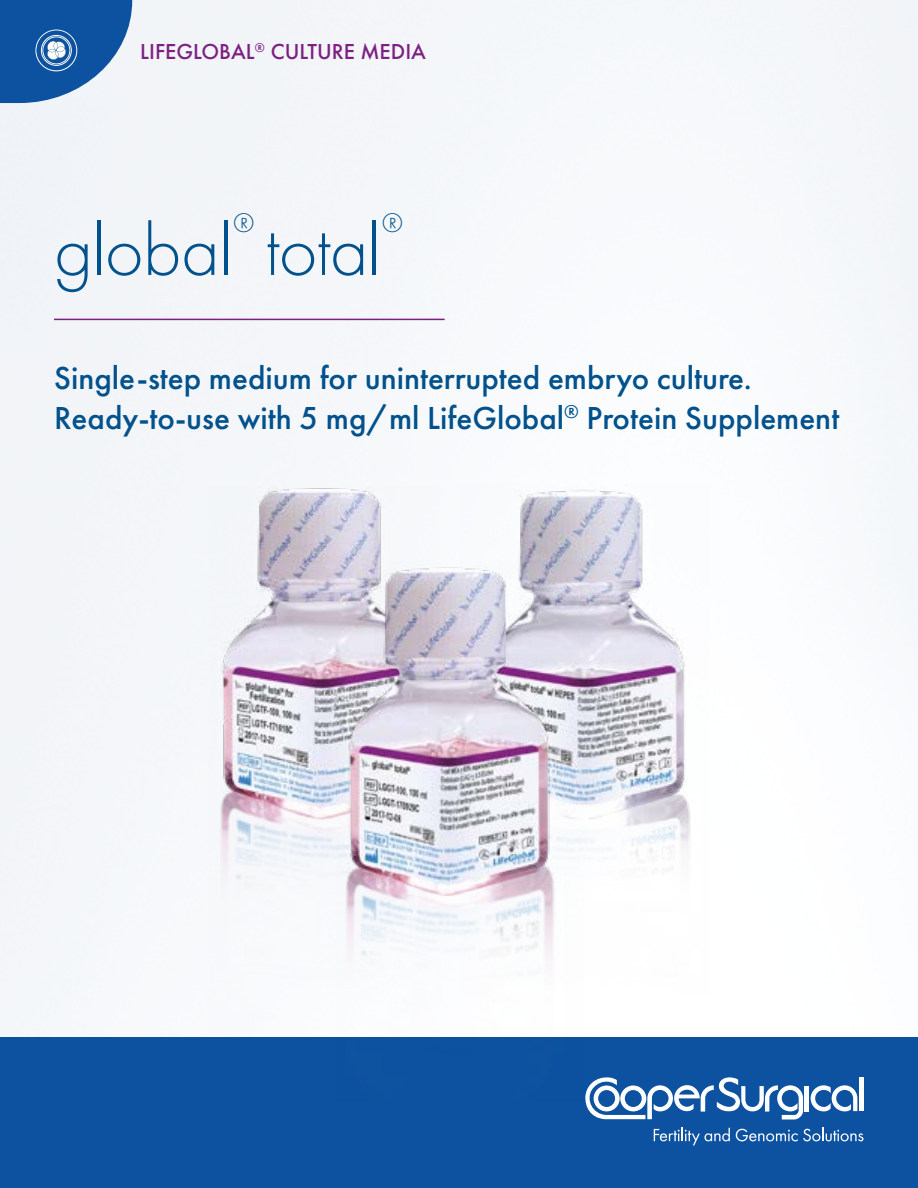
<style>
.page{position:relative;width:918px;height:1188px;background:#fff}
.page>*{position:absolute;margin:0;border:0;box-sizing:border-box;transform-origin:0 0}
.t1{font:300 75px "Futura PT";letter-spacing:-.015em;color:#00518c}
.t2{font:500 33px/39.6px "Futura PT";color:#00518c}
.t3{font:300 28.05px "Futura PT";color:#00518c}
.t4{font:500 22.5px "Futura PT";color:#7d2082}
</style>
<div class="page">
<svg style="left:0;top:0;width:132px;height:103px"></svg>
<div style="left:0;top:1037px;width:918px;height:151px;background:#0d52a0"></div>
<hr style="left:805px;top:1086px;width:4px;height:25px;background:#fff">
<svg style="left:811px;top:1085px;width:46px;height:26px"></svg>
<hr style="left:860px;top:1077px;width:4px;height:34px;background:#fff">
<svg style="left:585px;top:1077px;width:218px;height:43px"></svg>
<svg style="left:654px;top:1128px;width:76px;height:17px"></svg>
<svg style="left:736px;top:1128px;width:127px;height:13px"></svg>
<img style="left:461px;top:483px;width:248px;height:398px">
<img style="left:209px;top:486px;width:231px;height:546px">
<img style="left:336px;top:562px;width:249px;height:475px">
<hr style="left:54px;top:319px;width:391px;height:1px;background:#7d2082">
<p class="t4" style="left:140px;top:38px;width:287px">LIFEGLOBAL<sup>®</sup> CULTURE MEDIA</p>
<p class="t3" style="left:234px;top:207px;width:22px">®</p>
<p class="t3" style="left:382px;top:207px;width:22px">®</p>
<h1 class="t1" style="left:54px;top:207px;width:329px">global total</h1>
<p class="t2" style="left:54px;top:358px;width:787px">Single-step medium for uninterrupted embryo culture.<br>Ready-to-use with 5 mg/ml LifeGlobal<sup>®</sup> Protein Supplement</p>
</div>
